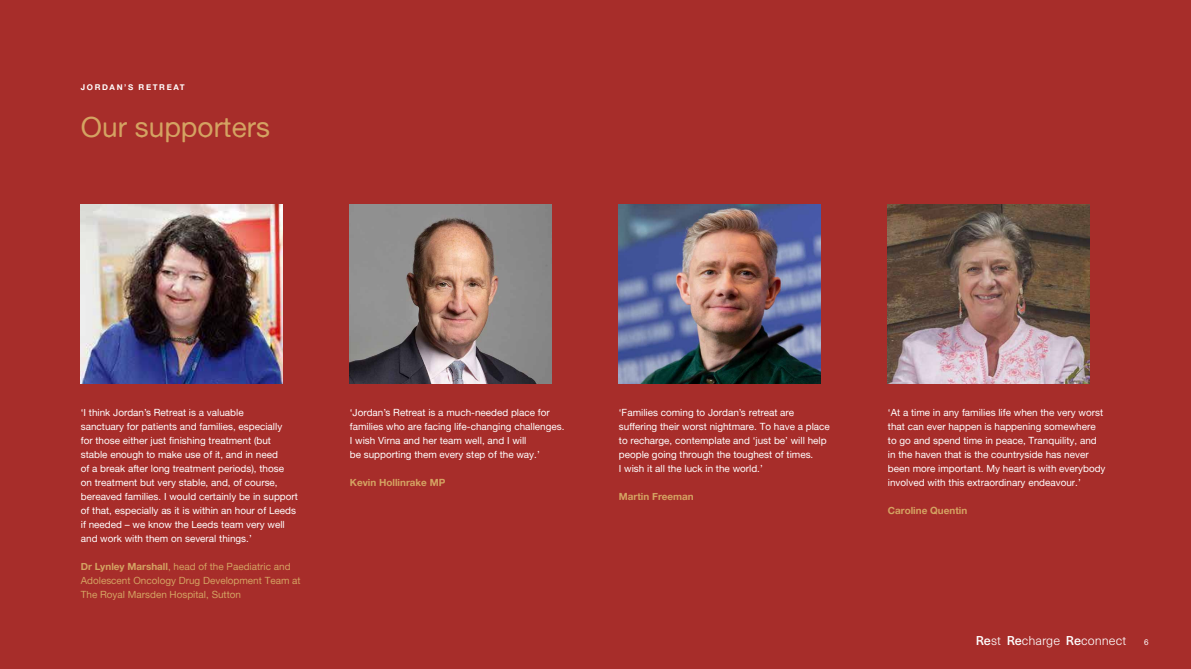
<style>
.page{position:relative;width:1191px;height:669px;background:#a72d2a}
.page>*{position:absolute;margin:0;border:0;box-sizing:border-box;transform-origin:0 0}
.t1{font:28px "Alte Haas Grotesk";color:#d4a362}
.t2{font:300 12.6px "Neue Haas Unica Pro";color:#fff}
.t3{font:9.9px/14px "Alte Haas Grotesk";color:#fff}
.t4{font:9.9px/14px "Alte Haas Grotesk";color:#d4a362}
.t5{font:9.9px "Alte Haas Grotesk Bold";color:#d4a362}
.t6{font:8px "Alte Haas Grotesk Bold";letter-spacing:.2em;color:#fff}
.t7{font:8px "Alte Haas Grotesk";color:#fff}
.s1{font-family:"Alte Haas Grotesk Bold"}
.s2{font-weight:500}
</style>
<div class="page">
<img style="left:81px;top:205px;width:201px;height:179px">
<img style="left:350px;top:205px;width:201px;height:179px">
<img style="left:619px;top:205px;width:201px;height:179px">
<img style="left:888px;top:205px;width:201px;height:179px">
<p class="t6" style="left:81px;top:82px;width:105px">JORDAN’S RETREAT</p>
<h1 class="t1" style="left:81px;top:111px;width:191px">Our supporters</h1>
<p class="t3" style="left:81px;top:406px;width:219px">‘I think Jordan’s Retreat is a valuable<br>sanctuary for patients and families, especially<br>for those either just finishing treatment (but stable enough to make use of it, and in need<br>of a break after long treatment periods), those<br>on treatment but very stable, and, of course, bereaved families. I would certainly be in support of that, especially as it is within an hour of Leeds if needed – we know the Leeds team very well and work with them on several things.’</p>
<p class="t4" style="left:81px;top:560px;width:221px"><span class="s1">Dr Lynley Marshall</span>, head of the Paediatric and<br>Adolescent Oncology Drug Development Team at<br>The Royal Marsden Hospital, Sutton</p>
<p class="t3" style="left:350px;top:406px;width:216px">‘Jordan’s Retreat is a much-needed place for families who are facing life-changing challenges.<br>I wish Virna and her team well, and I will<br>be supporting them every step of the way.’</p>
<p class="t5" style="left:350px;top:477px;width:97px">Kevin Hollinrake MP</p>
<p class="t3" style="left:619px;top:406px;width:212px">‘Families coming to Jordan’s retreat are suffering their worst nightmare. To have a place to recharge, contemplate and ‘just be’ will help people going through the toughest of times.<br>I wish it all the luck in the world.’</p>
<p class="t5" style="left:619px;top:491px;width:76px">Martin Freeman</p>
<p class="t3" style="left:888px;top:406px;width:219px">‘At a time in any families life when the very worst that can ever happen is happening somewhere to go and spend time in peace, Tranquility, and in the haven that is the countryside has never been more important. My heart is with everybody involved with this extraordinary endeavour.’</p>
<p class="t5" style="left:888px;top:505px;width:81px">Caroline Quentin</p>
<p class="t2" style="left:976px;top:633px;width:152px"><span class="s2">Re</span>st <span class="s2">Re</span>charge <span class="s2">Re</span>connect</p>
<p class="t7" style="left:1144px;top:638px;width:6px">6</p>
</div>
